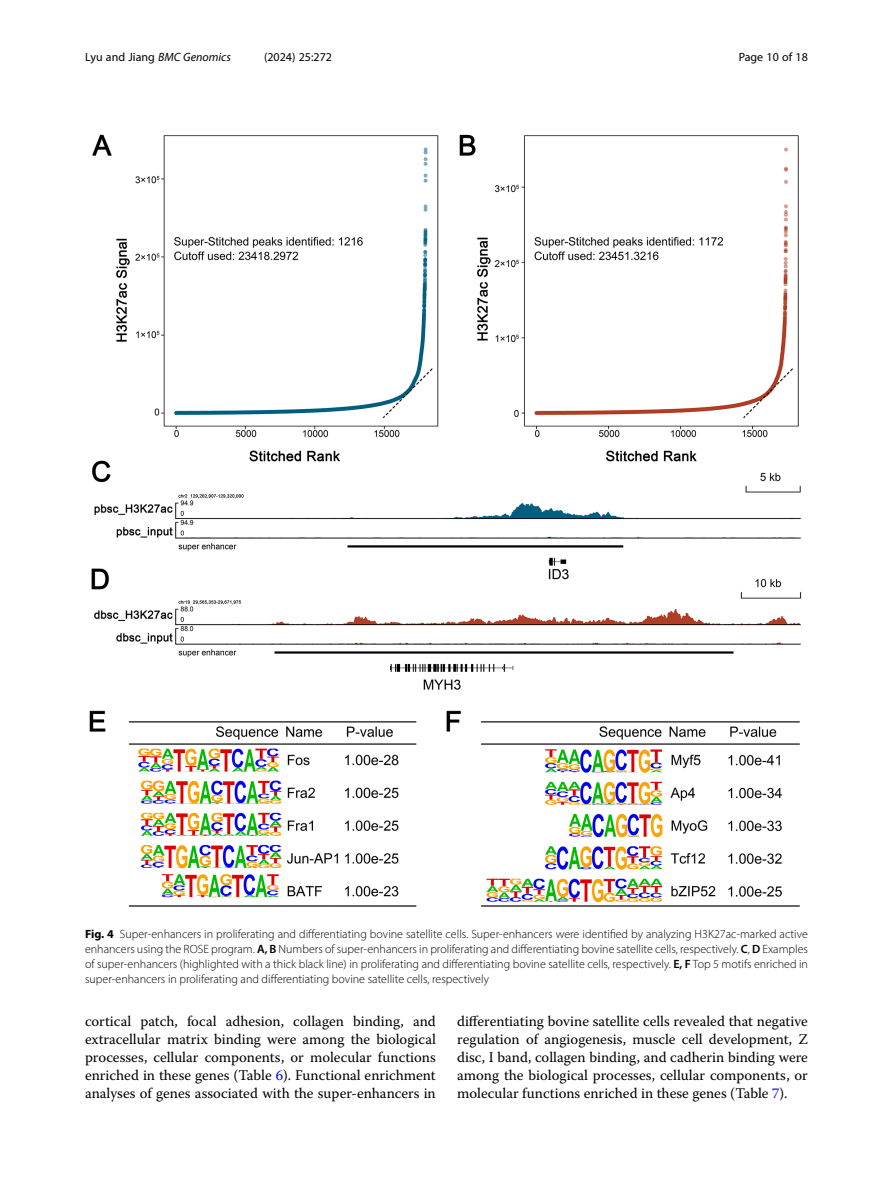
<style>
.page{position:relative;width:893px;height:1191px;background:#fff}
.page>*{position:absolute;margin:0;border:0;box-sizing:border-box;transform-origin:0 0}
.Body_Text_Indent{font:14.7px/18px "Warnock Pro";color:#000;text-align:justify}
.Figure_Caption{font:300 12px/15px "Myriad Pro";color:#000;text-align:justify}
.t1{font:12px "Myriad Pro";color:#000}
.s1{font-style:italic}
.s2{font-weight:700}
.s3{font-weight:600}
.s4{color:#00f}
</style>
<div class="page">
<img style="left:89px;top:134px;width:713px;height:773px">
<p class="t1" style="left:85px;top:50px;width:147px">Lyu and Jiang <span class="s1">BMC Genomics</span></p>
<p class="t1" style="left:264px;top:50px;width:70px">(2024) 25:272</p>
<p class="t1" style="left:739px;top:50px;width:71px">Page 10 of 18</p>
<p class="Figure_Caption" style="left:85px;top:926px;width:724px"><span class="s2">Fig. 4</span> Super-enhancers in proliferating and differentiating bovine satellite cells. Super-enhancers were identified by analyzing H3K27ac-marked active enhancers using the ROSE program. <span class="s3">A, B</span> Numbers of super-enhancers in proliferating and differentiating bovine satellite cells, respectively. <span class="s3">C</span>, <span class="s3">D</span> Examples of super-enhancers (highlighted with a thick black line) in proliferating and differentiating bovine satellite cells, respectively. <span class="s3">E, F</span> Top 5 motifs enriched in super-enhancers in proliferating and differentiating bovine satellite cells, respectively</p>
<p class="Body_Text_Indent" style="left:85px;top:1012px;width:352px">cortical patch, focal adhesion, collagen binding, and extracellular matrix binding were among the biological processes, cellular components, or molecular functions enriched in these genes (Table <span class="s4">6</span>). Functional enrichment analyses of genes associated with the super-enhancers in</p>
<p class="Body_Text_Indent" style="left:457px;top:1012px;width:352px">differentiating bovine satellite cells revealed that negative regulation of angiogenesis, muscle cell development, Z disc, I band, collagen binding, and cadherin binding were among the biological processes, cellular components, or molecular functions enriched in these genes (Table <span class="s4">7</span>).</p>
</div>
